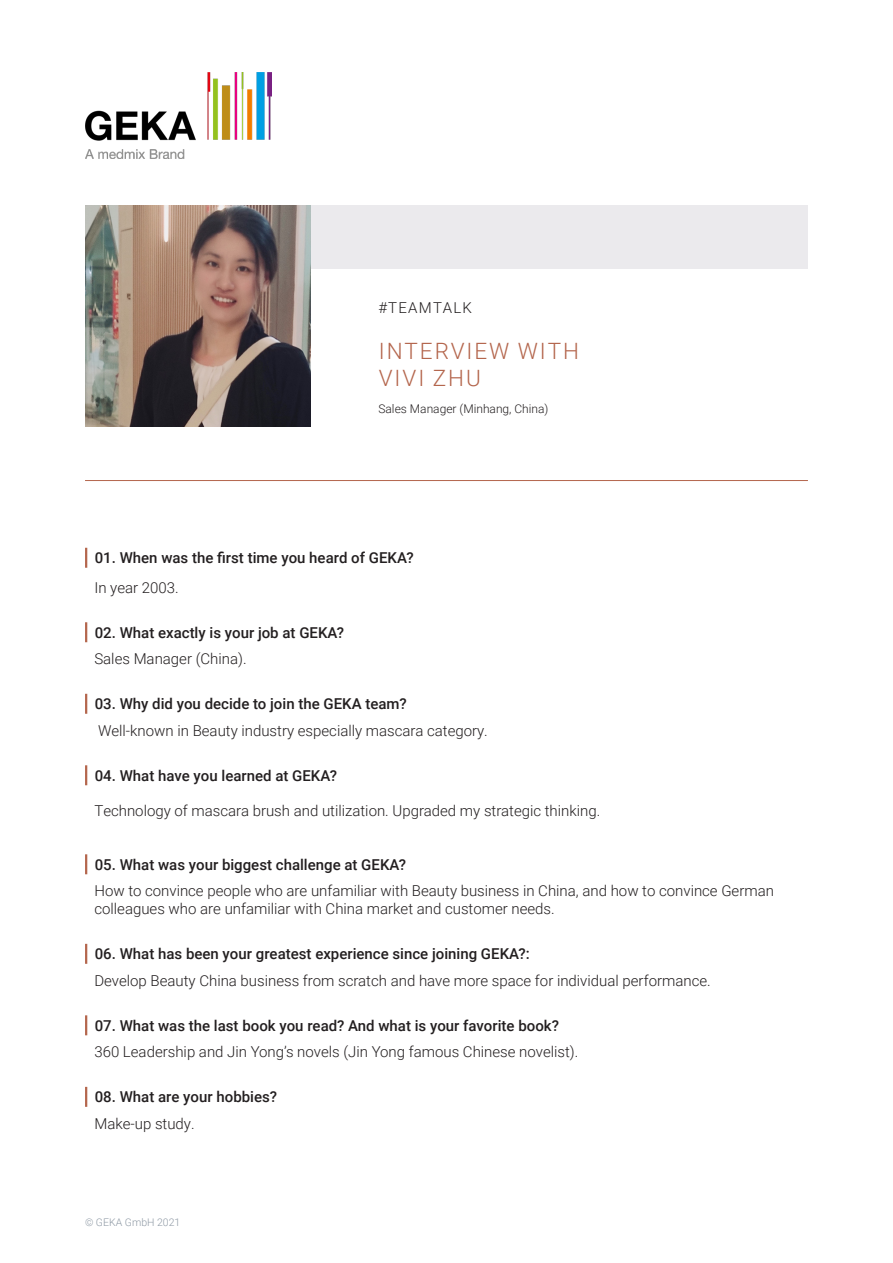
<style>
.page{position:relative;width:893px;height:1263px;background:#fff}
.page>*{position:absolute;margin:0;border:0;box-sizing:border-box;transform-origin:0 0}
.t1{font:300 22.5px/27px "Roboto";letter-spacing:.085em;color:#b4664d}
.Antwort{font:300 15px/18px "Roboto";color:#231f20}
.Frage{font:500 15px "Roboto";color:#231f20}
.Frage-2{font:300 15px "Roboto";color:#231f20}
.Antwort-2{font:300 15px "Roboto";letter-spacing:.085em;color:#231f20}
.t2{font:300 12px "Roboto";color:#231f20}
.t3{font:300 10.5px "Roboto";color:#8f9aa5}
</style>
<div class="page">
<div style="left:85px;top:205px;width:723px;height:64px;background:#ebeaed"></div>
<hr style="left:85px;top:548px;width:2px;height:20px;background:#b4664d">
<hr style="left:85px;top:622px;width:2px;height:20px;background:#b4664d">
<hr style="left:85px;top:694px;width:2px;height:20px;background:#b4664d">
<hr style="left:85px;top:765px;width:2px;height:20px;background:#b4664d">
<hr style="left:85px;top:854px;width:2px;height:20px;background:#b4664d">
<hr style="left:85px;top:944px;width:2px;height:20px;background:#b4664d">
<hr style="left:85px;top:1015px;width:2px;height:20px;background:#b4664d">
<hr style="left:85px;top:1087px;width:2px;height:20px;background:#b4664d">
<img style="left:85px;top:72px;width:187px;height:86px">
<hr style="left:85px;top:480px;width:723px;height:1px;background:#b4664d">
<img style="left:85px;top:205px;width:225px;height:221px">
<p class="Antwort-2" style="left:378px;top:297px;width:95px">#TEAMTALK</p>
<p class="t1" style="left:379px;top:337px;width:202px">INTERVIEW WITH<br>VIVI ZHU</p>
<p class="t2" style="left:378px;top:401px;width:172px">Sales Manager (Minhang, China)</p>
<p class="Frage" style="left:95px;top:547px;width:320px">01. When was the first time you heard of GEKA?</p>
<p class="Antwort" style="left:94px;top:578px;width:86px">In year 2003.</p>
<p class="Frage" style="left:95px;top:622px;width:251px">02. What exactly is your job at GEKA?</p>
<p class="Antwort" style="left:94px;top:649px;width:154px">Sales Manager (China).</p>
<p class="Frage" style="left:95px;top:693px;width:314px">03. Why did you decide to join the GEKA team?</p>
<p class="Antwort" style="left:98px;top:721px;width:391px">Well-known in Beauty industry especially mascara category.</p>
<p class="Frage" style="left:95px;top:765px;width:244px">04. What have you learned at GEKA?</p>
<p class="Frage-2" style="left:94px;top:800px;width:507px">Technology of mascara brush and utilization. Upgraded my strategic thinking.</p>
<p class="Frage" style="left:95px;top:854px;width:313px">05. What was your biggest challenge at GEKA?</p>
<p class="Antwort" style="left:94px;top:881px;width:681px">How to convince people who are unfamiliar with Beauty business in China, and how to convince German colleagues who are unfamiliar with China market and customer needs.</p>
<p class="Frage" style="left:95px;top:943px;width:436px">06. What has been your greatest experience since joining GEKA?:</p>
<p class="Antwort" style="left:94px;top:971px;width:618px">Develop Beauty China business from scratch and have more space for individual performance.</p>
<p class="Frage" style="left:95px;top:1015px;width:466px">07. What was the last book you read? And what is your favorite book?</p>
<p class="Antwort" style="left:94px;top:1042px;width:485px">360 Leadership and Jin Yong’s novels (Jin Yong famous Chinese novelist).</p>
<p class="Frage" style="left:95px;top:1086px;width:184px">08. What are your hobbies?</p>
<p class="Antwort" style="left:94px;top:1114px;width:102px">Make-up study.</p>
<p class="t3" style="left:85px;top:1215px;width:97px">© GEKA GmbH 2021</p>
</div>
